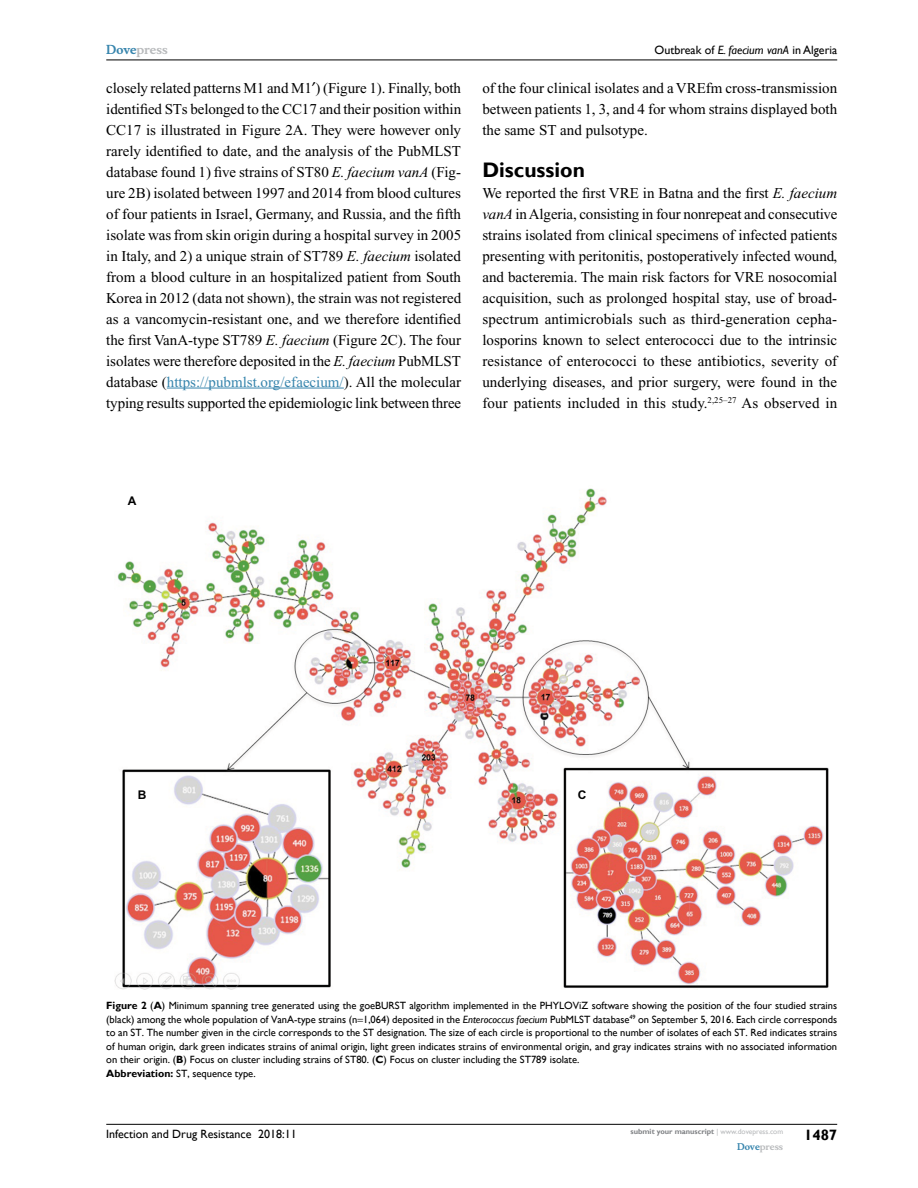
<style>
.page{position:relative;width:918px;height:1188px;background:#fff}
.page>*{position:absolute;margin:0;border:0;box-sizing:border-box;transform-origin:0 0}
.t1{font:700 21px "Gill Sans";color:#000}
.t2{font:15px/21px "Times New Roman";color:#000;text-align:justify}
.t3{font:700 15px "Gill Sans";color:#000}
.t4{font:12px "Gill Sans";color:#000}
.t5{font:700 12px "Musee";color:#b8babc}
.t6{font:700 12px "Arial";color:#000}
.t7{font:10.5px/13.5px "Gill Sans";color:#000}
.t8{font:700 9px "Musee";color:#b8babc}
.t9{font:700 7.5px "Gill Sans";color:#808285}
.s1{color:#3785ad}
.s2{font-style:italic}
.s3{font-weight:700}
.s4{font-weight:400;color:#b8babc}
</style>
<div class="page">
<hr style="left:106px;top:1124px;width:731px;height:1px;background:#000">
<hr style="left:106px;top:60px;width:731px;height:1px;background:#000">
<hr style="left:167px;top:388px;width:177px;height:1px;background:#3785ad">
<img style="left:115px;top:488px;width:714px;height:502px">
<p class="t5" style="left:106px;top:43px;width:63px"><span class="s1">Dove</span>press</p>
<p class="t4" style="left:655px;top:43px;width:184px">Outbreak of <span class="s2">E. faecium vanA</span> in Algeria</p>
<p class="t2" style="left:106px;top:77px;width:357px">closely related patterns M1 and M1 ) (Figure 1). Finally, both identified STs belonged to the CC17 and their position within CC17 is illustrated in Figure 2A. They were however only rarely identified to date, and the analysis of the PubMLST database found 1) five strains of ST80 <span class="s2">E. faecium vanA</span> (Fig&shy;ure 2B) isolated between 1997 and 2014 from blood cultures of four patients in Israel, Germany, and Russia, and the fifth isolate was from skin origin during a hospital survey in 2005 in Italy, and 2) a unique strain of ST789 <span class="s2">E. faecium</span> isolated from a blood culture in an hospitalized patient from South Korea in 2012 (data not shown), the strain was not registered as a vancomycin-resistant one, and we therefore identified the first VanA-type ST789 <span class="s2">E. faecium</span> (Figure 2C). The four isolates were therefore deposited in the <span class="s2">E. faecium</span> PubMLST database (<span class="s1">https://pubmlst.org/efaecium/</span>). All the molecular typing results supported the epidemiologic link between three</p>
<p class="t2" style="left:482px;top:77px;width:356px">of the four clinical isolates and a VREfm cross-transmission between patients 1, 3, and 4 for whom strains displayed both the same ST and pulsotype.</p>
<h1 class="t1" style="left:482px;top:157px;width:104px">Discussion</h1>
<p class="t2" style="left:482px;top:182px;width:357px">We reported the first VRE in Batna and the first <span class="s2">E. faecium vanA</span> in Algeria, consisting in four nonrepeat and consecutive strains isolated from clinical specimens of infected patients presenting with peritonitis, postoperatively infected wound, and bacteremia. The main risk factors for VRE nosocomial acquisition, such as prolonged hospital stay, use of broad&shy;spectrum antimicrobials such as third-generation cepha&shy;losporins known to select enterococci due to the intrinsic resistance of enterococci to these antibiotics, severity of underlying diseases, and prior surgery, were found in the four patients included in this study.<sup>2,25–27</sup> As observed in</p>
<p class="t6" style="left:128px;top:492px;width:10px">A</p>
<p class="t6" style="left:138px;top:786px;width:10px">B</p>
<p class="t6" style="left:578px;top:786px;width:10px">C</p>
<p class="t7" style="left:106px;top:999px;width:732px"><span class="s3">Figure 2</span> (<span class="s3">A</span>) Minimum spanning tree generated using the goeBURST algorithm implemented in the PHYLOViZ software showing the position of the four studied strains (black) among the whole population of VanA-type strains (n 1,064) deposited in the <span class="s2">Enterococcus faecium</span> PubMLST database<sup>49</sup> on September 5, 2016. Each circle corresponds to an ST. The number given in the circle corresponds to the ST designation. The size of each circle is proportional to the number of isolates of each ST. Red indicates strains of human origin, dark green indicates strains of animal origin, light green indicates strains of environmental origin, and gray indicates strains with no associated information on their origin. (<span class="s3">B</span>) Focus on cluster including strains of ST80. (<span class="s3">C</span>) Focus on cluster including the ST789 isolate.<br><span class="s3">Abbreviation:</span> ST, sequence type.</p>
<p class="t4" style="left:106px;top:1127px;width:192px">Infection and Drug Resistance 2018:11</p>
<p class="t9" style="left:631px;top:1127px;width:154px">submit your manuscript <span class="s4">| www.dovepress.com</span></p>
<p class="t8" style="left:737px;top:1141px;width:48px"><span class="s1">Dove</span>press</p>
<p class="t3" style="left:804px;top:1126px;width:35px">1487</p>
</div>
